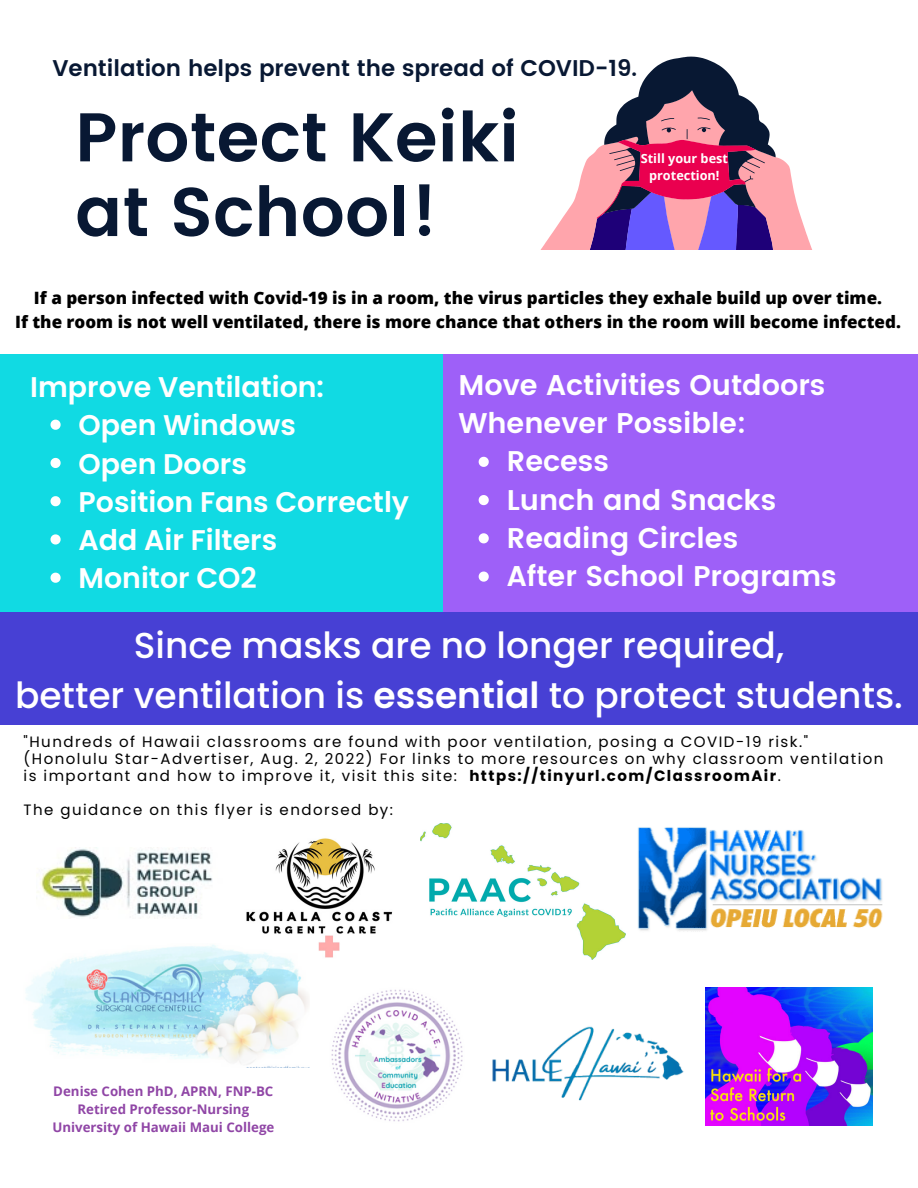
<style>
.page{position:relative;width:918px;height:1188px;background:#fff}
.page>*{position:absolute;margin:0;border:0;box-sizing:border-box;transform-origin:0 0}
.t1{font:600 68.85px/74.7px "Poppins";color:#081833}
.t2{font:500 36px/49.5px "Poppins";color:#fff;text-align:center}
.t3{font:600 28.5px/38.2px "Poppins";color:#fff}
.t4{font:600 22.8px "Poppins";color:#081833}
.t5{font:800 16.95px/23.7px "Open Sans";color:#000;text-align:center}
.t6{font:15px/16.8px "Poppins";letter-spacing:.1em;color:#000}
.t7{font:700 13.2px/17.9px "Open Sans";color:#9046a6;text-align:center}
.t8{font:700 12.75px/17px "Open Sans";color:#fff;text-align:center}
.s1{font-weight:600}
.s2{font-weight:700}
</style>
<div class="page">
<div style="left:0;top:288px;width:443px;height:328px;background:#11dae3"></div>
<svg style="left:549px;top:57px;width:250px;height:193px"></svg>
<svg style="left:597px;top:140px;width:159px;height:110px;background:#9f408e"></svg>
<div style="left:0;top:612px;width:918px;height:113px;background:#4740d4"></div>
<div style="left:444px;top:279px;width:474px;height:333px;background:#9e60f8"></div>
<div style="left:0;top:250px;width:918px;height:103px;background:#fff"></div>
<img style="left:492px;top:1026px;width:192px;height:75px">
<img style="left:705px;top:987px;width:168px;height:139px">
<img style="left:331px;top:989px;width:132px;height:133px">
<img style="left:37px;top:848px;width:176px;height:69px">
<img style="left:638px;top:827px;width:245px;height:104px">
<img style="left:246px;top:838px;width:147px;height:120px">
<img style="left:421px;top:823px;width:205px;height:136px">
<img style="left:26px;top:943px;width:283px;height:124px">
<svg style="left:479px;top:457px;width:10px;height:10px"></svg>
<svg style="left:479px;top:495px;width:10px;height:10px"></svg>
<svg style="left:479px;top:533px;width:10px;height:10px"></svg>
<svg style="left:479px;top:572px;width:10px;height:10px"></svg>
<svg style="left:51px;top:420px;width:10px;height:10px"></svg>
<svg style="left:51px;top:458px;width:10px;height:10px"></svg>
<svg style="left:51px;top:496px;width:10px;height:10px"></svg>
<svg style="left:51px;top:534px;width:10px;height:11px"></svg>
<svg style="left:51px;top:573px;width:10px;height:10px"></svg>
<h3 class="t4" style="left:52px;top:55px;width:586px">Ventilation helps prevent the spread of COVID-19.</h3>
<h1 class="t1" style="left:75px;top:100px;width:445px">Protect Keiki at School!</h1>
<p class="t8" style="left:641px;top:150px;width:89px">Still your best protection!</p>
<p class="t5" style="left:15px;top:286px;width:887px">If a person infected with Covid-19 is in a room, the virus particles they exhale build up over time.<br>If the room is not well ventilated, there is more chance that others in the room will become infected.</p>
<h3 class="t3" style="left:30px;top:368px;width:295px">Improve Ventilation:</h3>
<h3 class="t3" style="left:458px;top:366px;width:369px">Move Activities Outdoors</h3>
<h3 class="t3" style="left:79px;top:406px;width:219px">Open Windows</h3>
<h3 class="t3" style="left:458px;top:404px;width:289px">Whenever Possible:</h3>
<h3 class="t3" style="left:79px;top:445px;width:332px">Open Doors<br>Position Fans Correctly<br>Add Air Filters<br>Monitor CO2</h3>
<h3 class="t3" style="left:507px;top:442px;width:331px">Recess<br>Lunch and Snacks<br>Reading Circles<br>After School Programs</h3>
<h2 class="t2" style="left:15px;top:621px;width:889px">Since masks are no longer required,<br>better ventilation is <span class="s1">essential</span> to protect students.</h2>
<p class="t6" style="left:24px;top:734px;width:861px">"Hundreds of Hawaii classrooms are found with poor ventilation, posing a COVID-19 risk." (Honolulu Star-Advertiser, Aug. 2, 2022) For links to more resources on why classroom ventilation is important and how to improve it, visit this site: <span class="s2">https://tinyurl.com/ClassroomAir</span>.</p>
<p class="t6" style="left:24px;top:801px;width:371px">The guidance on this flyer is endorsed by:</p>
<p class="t7" style="left:52px;top:1082px;width:224px">Denise Cohen PhD, APRN, FNP-BC<br>Retired Professor-Nursing<br>University of Hawaii Maui College</p>
</div>
